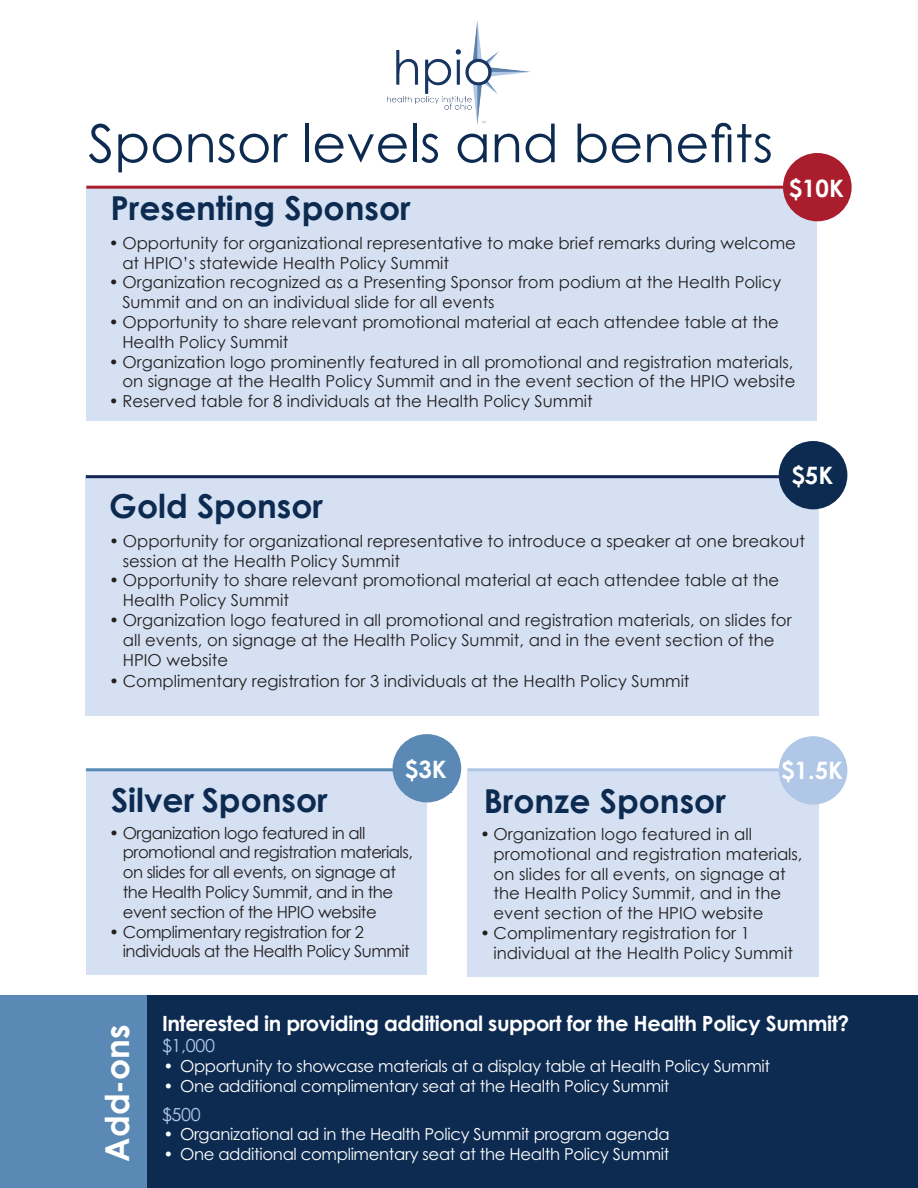
<style>
.page{position:relative;width:918px;height:1188px;background:#fff}
.page>*{position:absolute;margin:0;border:0;box-sizing:border-box;transform-origin:0 0}
.t1{font:52.5px "Century Gothic Pro";color:#0d2b51}
.t2{font:700 33px "Century Gothic";color:#0d2b51}
.t3{font:700 33px "Century Gothic";color:#fff}
.t4{font:700 24px "Century Gothic";color:#fff}
.t5{font:700 21px "Century Gothic Pro";letter-spacing:-.02em;color:#fff}
.t6{font:18px "Century Gothic Pro";letter-spacing:-.02em;color:#b0c7e7}
.t7{font:16.5px/19.8px "Century Gothic";color:#231f20}
.t8{font:16.5px "Century Gothic Pro";letter-spacing:-.02em;color:#fff}
.t9{font:16.5px/19.8px "Century Gothic";letter-spacing:-.03em;color:#231f20}
</style>
<div class="page">
<div style="left:85px;top:475px;width:734px;height:241px;background:#d5e1f2"></div>
<div style="left:779px;top:441px;width:68px;height:68px;background:#0d2b51;border-radius:50%"></div>
<div style="left:147px;top:995px;width:771px;height:192px;background:#0d2b51"></div>
<div style="left:0;top:995px;width:147px;height:192px;background:#5989b4"></div>
<div style="left:86px;top:187px;width:731px;height:234px;background:#d5e1f2"></div>
<div style="left:467px;top:770px;width:352px;height:206px;background:#d5e1f2"></div>
<div style="left:86px;top:770px;width:341px;height:205px;background:#d5e1f2"></div>
<div style="left:783px;top:153px;width:69px;height:68px;background:#aa1d2d;border-radius:50%"></div>
<div style="left:393px;top:734px;width:68px;height:68px;background:#5989b4;border-radius:50%"></div>
<div style="left:779px;top:736px;width:68px;height:69px;background:#b0c7e7;border-radius:50%"></div>
<hr style="left:86px;top:186px;width:697px;height:3px;background:#aa1d2d">
<hr style="left:86px;top:475px;width:698px;height:3px;background:#172757">
<hr style="left:86px;top:768px;width:307px;height:3px;background:#5989b4">
<hr style="left:467px;top:768px;width:312px;height:3px;background:#b0c7e7">
<img style="left:387px;top:20px;width:143px;height:105px">
<h1 class="t1" style="left:88px;top:111px;width:686px">Sponsor levels and benefits</h1>
<h3 class="t4" style="left:789px;top:170px;width:57px">$10K</h3>
<h2 class="t2" style="left:110px;top:183px;width:302px">Presenting Sponsor</h2>
<p class="t7" style="left:122px;top:233px;width:675px;text-indent:-13px">• Opportunity for organizational representative to make brief remarks during welcome at HPIO’s statewide Health Policy Summit</p>
<p class="t7" style="left:122px;top:272px;width:660px;text-indent:-13px">• Organization recognized as a Presenting Sponsor from podium at the Health Policy<br>Summit and on an individual slide for all events</p>
<p class="t7" style="left:122px;top:312px;width:658px;text-indent:-13px">• Opportunity to share relevant promotional material at each attendee table at the<br>Health Policy Summit</p>
<p class="t7" style="left:109px;top:352px;width:688px;text-align:right">• Organization logo prominently featured in all promotional and registration materials, on signage at the Health Policy Summit and in the event section of the HPIO website</p>
<p class="t7" style="left:109px;top:391px;width:485px">• Reserved table for 8 individuals at the Health Policy Summit</p>
<h3 class="t4" style="left:792px;top:457px;width:43px">$5K</h3>
<h2 class="t2" style="left:109px;top:481px;width:215px">Gold Sponsor</h2>
<p class="t7" style="left:123px;top:531px;width:684px;text-indent:-13px">• Opportunity for organizational representative to introduce a speaker at one breakout session at the Health Policy Summit</p>
<p class="t7" style="left:123px;top:570px;width:658px;text-indent:-13px">• Opportunity to share relevant promotional material at each attendee table at the<br>Health Policy Summit</p>
<p class="t7" style="left:123px;top:610px;width:670px;text-indent:-13px">• Organization logo featured in all promotional and registration materials, on slides for all events, on signage at the Health Policy Summit, and in the event section of the<br>HPIO website</p>
<p class="t7" style="left:109px;top:671px;width:582px">• Complimentary registration for 3 individuals at the Health Policy Summit</p>
<h3 class="t4" style="left:405px;top:751px;width:43px">$3K</h3>
<h3 class="t4" style="left:781px;top:752px;width:63px">$1.5K</h3>
<h2 class="t2" style="left:111px;top:775px;width:218px">Silver Sponsor</h2>
<h2 class="t2" style="left:484px;top:776px;width:244px">Bronze Sponsor</h2>
<p class="t9" style="left:123px;top:822px;width:292px;text-indent:-13px">• Organization logo featured in all promotional and registration materials, on slides for all events, on signage at the Health Policy Summit, and in the event section of the HPIO website</p>
<p class="t9" style="left:123px;top:921px;width:289px;text-indent:-13px">• Complimentary registration for 2 individuals at the Health Policy Summit</p>
<p class="t7" style="left:494px;top:824px;width:310px;text-indent:-13px">• Organization logo featured in all promotional and registration materials, on slides for all events, on signage at the Health Policy Summit, and in the event section of the HPIO website</p>
<p class="t7" style="left:494px;top:923px;width:301px;text-indent:-13px">• Complimentary registration for 1 individual at the Health Policy Summit</p>
<h2 class="t3" style="left:92px;top:1162px;width:139px;rotate:-90deg">Add-ons</h2>
<p class="t5" style="left:162px;top:1010px;width:689px">Interested in providing additional support for the Health Policy Summit?</p>
<p class="t6" style="left:162px;top:1035px;width:55px">$1,000</p>
<p class="t8" style="left:164px;top:1056px;width:608px">• Opportunity to showcase materials at a display table at Health Policy Summit</p>
<p class="t8" style="left:164px;top:1076px;width:507px">• One additional complimentary seat at the Health Policy Summit</p>
<p class="t6" style="left:162px;top:1103px;width:40px">$500</p>
<p class="t8" style="left:164px;top:1124px;width:508px">• Organizational ad in the Health Policy Summit program agenda</p>
<p class="t8" style="left:164px;top:1144px;width:507px">• One additional complimentary seat at the Health Policy Summit</p>
</div>
